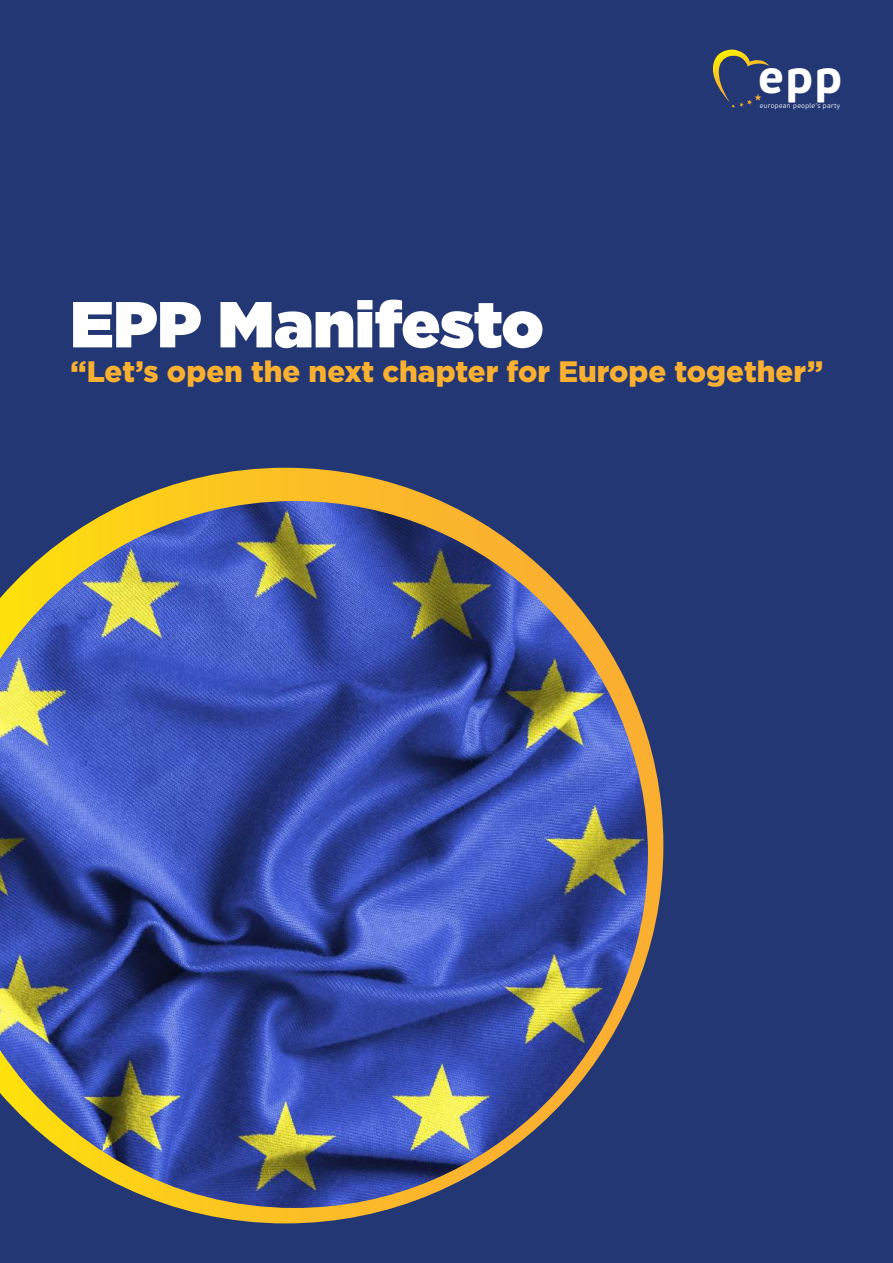
<style>
.page{position:relative;width:893px;height:1263px;background:#233774}
.page>*{position:absolute;margin:0;border:0;box-sizing:border-box;transform-origin:0 0}
.t1{font:900 64.8px "Gotham";color:#fff}
.t2{font:700 46.5px "PF Beau Sans Pro";color:#fff}
.t3{font:900 29.55px "Gotham";color:#fbb030}
.t4{font:300 6.75px "PF Beau Sans Pro";letter-spacing:.05em;color:#fff}
</style>
<div class="page">
<svg style="left:130px;top:468px;width:533px;height:755px"></svg>
<svg style="left:712px;top:50px;width:57px;height:58px"></svg>
<img style="left:0;top:501px;width:648px;height:707px">
<hr style="left:892px;top:0;width:1px;height:1263px;background:#606060">
<hr style="left:0;top:1262px;width:893px;height:1px;background:#606060">
<h2 class="t2" style="left:758px;top:48px;width:86px">epp</h2>
<p class="t4" style="left:760px;top:102px;width:82px">european people’s party</p>
<h1 class="t1" style="left:70px;top:278px;width:475px">EPP Manifesto</h1>
<p class="t3" style="left:70px;top:351px;width:754px">“Let’s open the next chapter for Europe together”</p>
</div>
